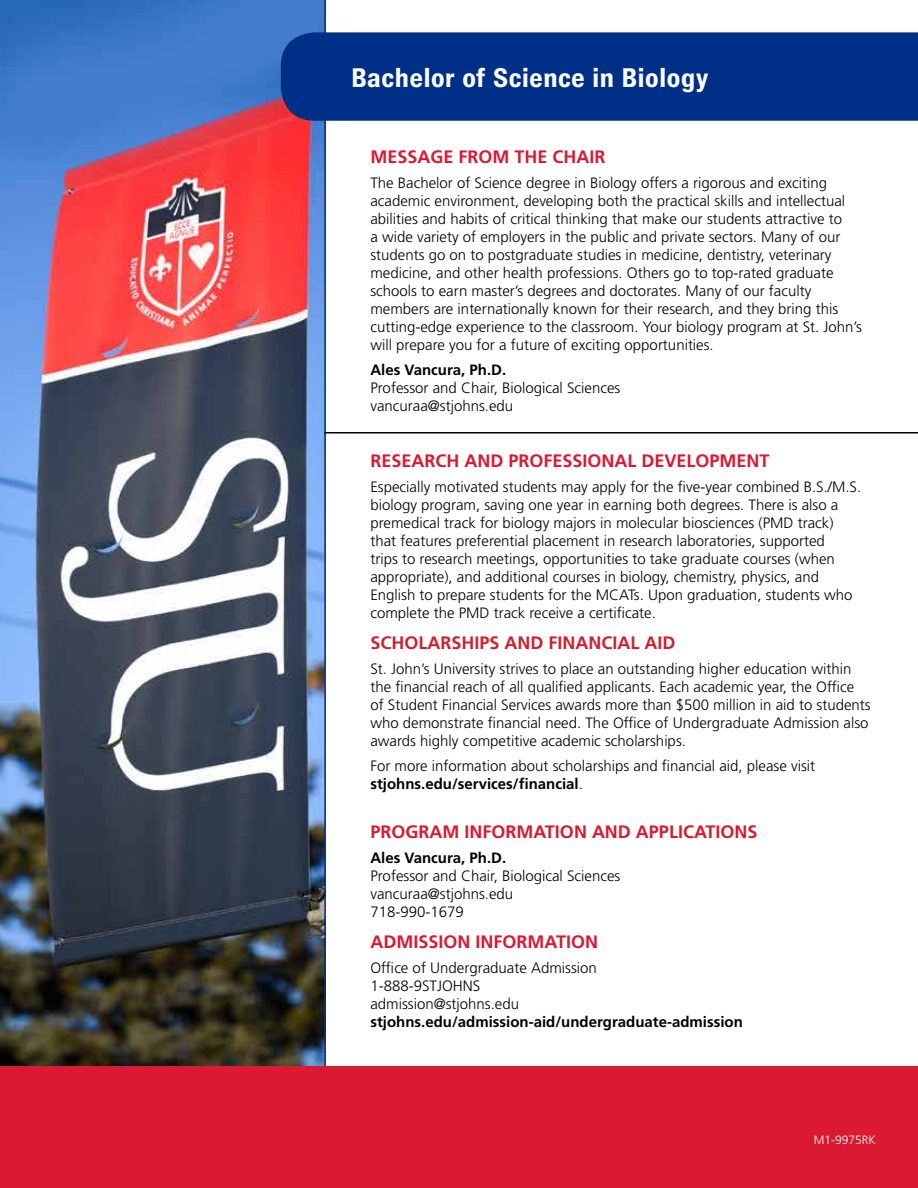
<style>
.page{position:relative;width:918px;height:1188px;background:#fff}
.page>*{position:absolute;margin:0;border:0;box-sizing:border-box;transform-origin:0 0}
.t1{font:700 27px "Brown";color:#fff}
.t2{font:700 18px "Frutiger";color:#da1a32}
.t3{font:700 18px "Frutiger";color:#d0202e}
.t4{font:300 15px/18px "Frutiger LT Std";color:#000}
.t5{font:700 15px "Frutiger LT";color:#000}
.t6{font:700 15px "Frutiger";color:#000}
.t7{font:300 12px "Frutiger LT Std";color:#fff}
.s1{font-family:"Frutiger LT Std";font-weight:300}
</style>
<div class="page">
<img style="left:0;top:0;width:324px;height:1066px">
<hr style="left:324px;top:0;width:2px;height:1188px;background:#002f87">
<hr style="left:324px;top:432px;width:594px;height:2px;background:#000">
<div style="left:281px;top:32px;width:637px;height:89px;background:#002f87"></div>
<div style="left:0;top:1066px;width:918px;height:122px;background:#da1a32"></div>
<h1 class="t1" style="left:351px;top:63px;width:359px">Bachelor of Science in Biology</h1>
<p class="t2" style="left:370px;top:146px;width:237px">MESSAGE FROM THE CHAIR</p>
<p class="t4" style="left:370px;top:174px;width:493px">The Bachelor of Science degree in Biology offers a rigorous and exciting academic environment, developing both the practical skills and intellectual abilities and habits of critical thinking that make our students attractive to<br>a wide variety of employers in the public and private sectors. Many of our students go on to postgraduate studies in medicine, dentistry, veterinary medicine, and other health professions. Others go to top-rated graduate schools to earn master’s degrees and doctorates. Many of our faculty members are internationally known for their research, and they bring this cutting-edge experience to the classroom. Your biology program at St. John’s will prepare you for a future of exciting opportunities.</p>
<p class="t5" style="left:370px;top:361px;width:137px">Ales Vancura, Ph.D.</p>
<p class="t4" style="left:370px;top:379px;width:252px">Professor and Chair, Biological Sciences vancuraa@stjohns.edu</p>
<p class="t2" style="left:370px;top:450px;width:401px">RESEARCH AND PROFESSIONAL DEVELOPM ENT</p>
<p class="t4" style="left:370px;top:478px;width:492px">Especially motivated students may apply for the five-year combined B.S./M.S. biology program, saving one year in earning both degrees. There is also a premedical track for biology majors in molecular biosciences (PMD track) that features preferential placement in research laboratories, supported<br>trips to research meetings, opportunities to take graduate courses (when appropriate), and additional courses in biology, chemistry, physics, and English to prepare students for the MCATs. Upon graduation, students who complete the PMD track receive a certificate.</p>
<p class="t3" style="left:370px;top:632px;width:304px">SCHOLARSHIPS AND FINANCIAL AID</p>
<p class="t4" style="left:370px;top:660px;width:502px">St. John’s University strives to place an outstanding higher education within the financial reach of all qualified applicants. Each academic year, the Office of Student Financial Services awards more than $500 million in aid to students who demonstrate financial need. The Office of Undergraduate Admission also awards highly competitive academic scholarships.</p>
<p class="t4" style="left:370px;top:757px;width:446px">For more information about scholarships and financial aid, please visit</p>
<p class="t6" style="left:370px;top:775px;width:214px">STJOHNS.EDU/SERVICES/FINANCIAL<span class="s1">.</span></p>
<p class="t2" style="left:370px;top:821px;width:387px">PROGRAM INFORMATION AND APPLICATIONS</p>
<p class="t5" style="left:370px;top:849px;width:137px">Ales Vancura, Ph.D.</p>
<p class="t4" style="left:370px;top:867px;width:252px">Professor and Chair, Biological Sciences vancuraa@stjohns.edu<br>718-990-1679</p>
<p class="t2" style="left:370px;top:931px;width:229px">ADM ISSION INFORMATION</p>
<p class="t4" style="left:370px;top:959px;width:228px">Office of Undergraduate Admission<br>1-888-9STJOHNS admission@stjohns.edu</p>
<p class="t5" style="left:370px;top:1013px;width:374px">stjohns.edu/admission-aid/undergraduate-admission</p>
<p class="t7" style="left:814px;top:1133px;width:64px">M1-9975RK</p>
</div>
